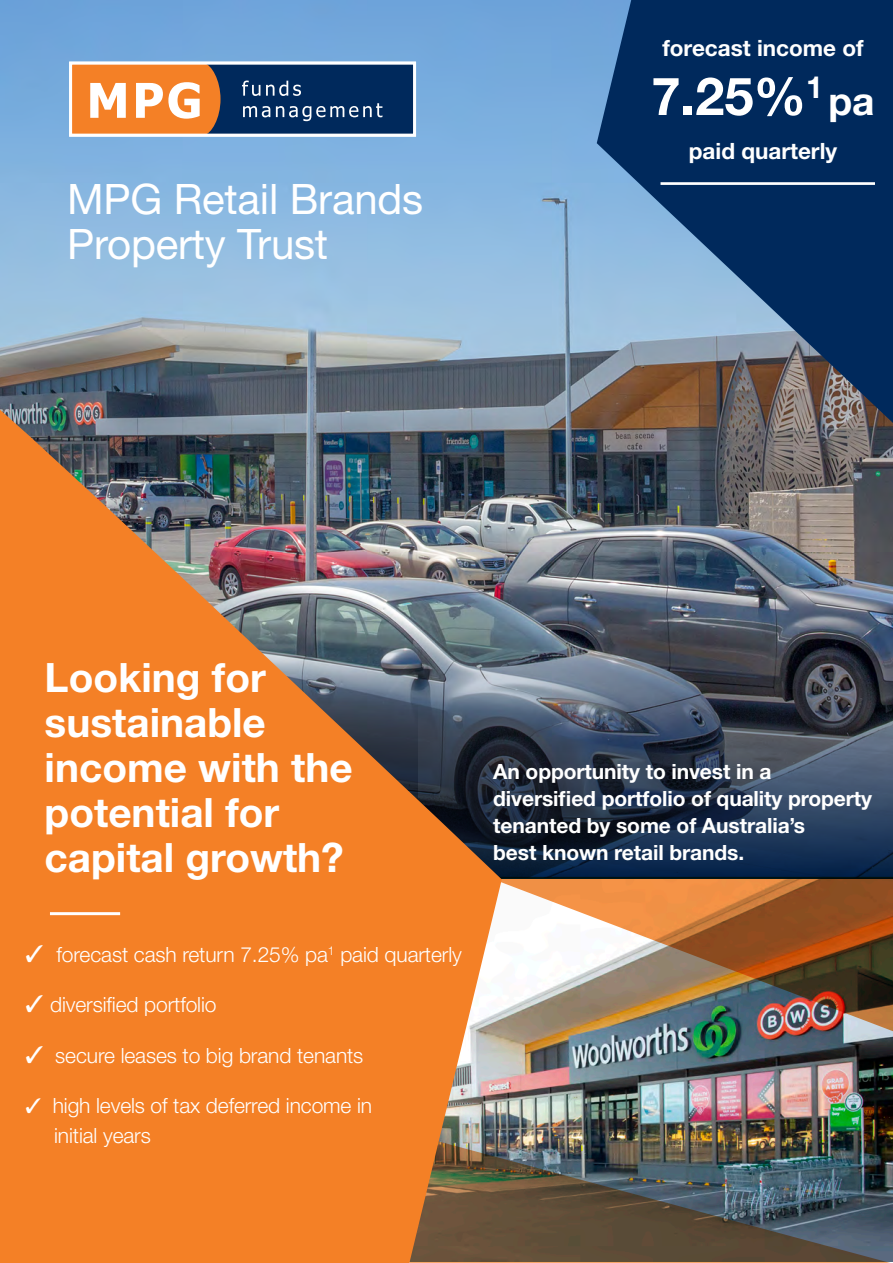
<style>
.page{position:relative;width:893px;height:1263px;background:#fff}
.page>*{position:absolute;margin:0;border:0;box-sizing:border-box;transform-origin:0 0}
.cover_-_intro{font:700 52.5px "Helvetica Neue LT Std";color:#fff}
.t1{font:42px/45px "Helvetica Neue LT Std";letter-spacing:-.005em;color:#fff}
.cover_-_intro-2{font:700 40.5px/45px "Helvetica Neue LT Std";color:#fff}
.cover_-_intro-3{font:700 22.5px "Helvetica Neue LT Std";color:#fff}
.t2{font:300 21px/30px "Helvetica Neue LT Std";letter-spacing:-.005em;color:#fff}
.t3{font:700 21px/27px "Helvetica Neue LT Std";letter-spacing:-.005em;color:#fff}
.s1{font-size:39px}
</style>
<div class="page">
<img style="left:0;top:0;width:597px;height:625px">
<img style="left:502px;top:1031px;width:391px;height:104px">
<div style="left:203px;top:63px;width:211px;height:72px;background:#00295c"></div>
<div style="left:71px;top:63px;width:132px;height:72px;background:#f48026"></div>
<div style="left:69px;top:62px;width:347px;height:75px;border:3px solid #fff"></div>
<svg style="left:90px;top:83px;width:36px;height:35px"></svg>
<svg style="left:136px;top:63px;width:85px;height:73px"></svg>
<svg style="left:242px;top:81px;width:18px;height:15px"></svg>
<svg style="left:266px;top:81px;width:35px;height:15px"></svg>
<svg style="left:243px;top:106px;width:27px;height:11px"></svg>
<svg style="left:276px;top:103px;width:106px;height:18px"></svg>
<svg style="left:502px;top:625px;width:391px;height:251px;background:#344256"></svg>
<img style="left:502px;top:876px;width:391px;height:155px">
<img style="left:502px;top:1135px;width:391px;height:128px">
<img style="left:0;top:392px;width:502px;height:871px">
<hr style="left:50px;top:912px;width:70px;height:3px;background:#fff">
<img style="left:597px;top:0;width:296px;height:630px">
<hr style="left:660px;top:182px;width:215px;height:3px;background:#fff">
<p class="t1" style="left:67px;top:176px;width:357px">MPG Retail Brands<br>Property Trust</p>
<p class="cover_-_intro-3" style="left:662px;top:34px;width:203px">forecast income of</p>
<p class="cover_-_intro" style="left:651px;top:64px;width:225px">7.25%<sup>1</sup> <span class="s1">pa</span></p>
<p class="cover_-_intro-3" style="left:689px;top:137px;width:150px">paid quarterly</p>
<p class="cover_-_intro-2" style="left:45px;top:654px;width:310px">Looking for sustainable income with the potential for capital growth?</p>
<p class="t2" style="left:26px;top:939px;width:438px">✓ forecast cash return 7.25% pa<sup>1</sup> paid quarterly</p>
<p class="t2" style="left:26px;top:989px;width:192px">✓ diversified portfolio</p>
<p class="t2" style="left:26px;top:1040px;width:339px">✓ secure leases to big brand tenants</p>
<p class="t2" style="left:54px;top:1090px;width:320px;text-indent:-29px">✓ high levels of tax deferred income in initial years</p>
<p class="t3" style="left:493px;top:757px;width:380px">An opportunity to invest in a diversified portfolio of quality property tenanted by some of Australia’s<br>best known retail brands.</p>
</div>
